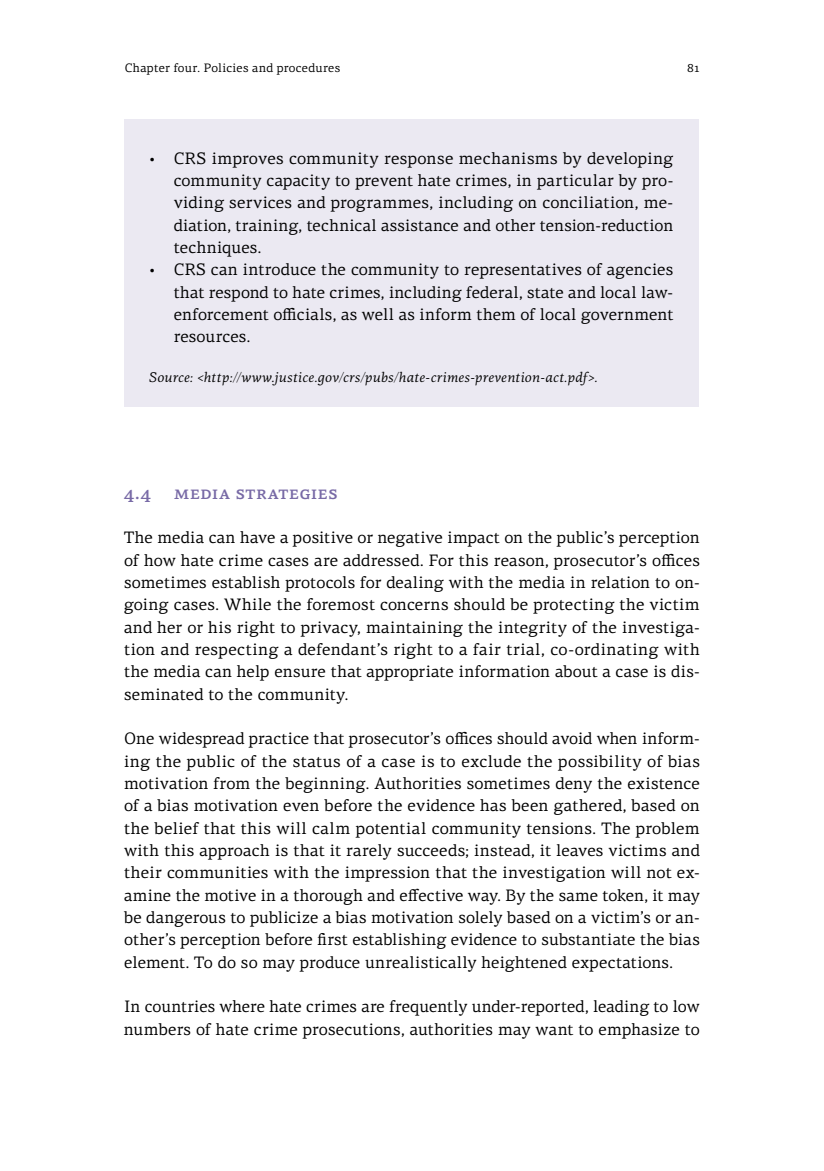
<style>
.page{position:relative;width:824px;height:1171px;background:#fff}
.page>*{position:absolute;margin:0;border:0;box-sizing:border-box;transform-origin:0 0}
.t1{font:500 18.38px "PF Centro Serif Pro";letter-spacing:.025em;color:#786aa6}
.t2{font:16.62px/22.4px "PF Centro Serif Pro";letter-spacing:.01em;color:#000;text-align:justify}
.t3{font:italic 14px "PF Centro Serif Pro";letter-spacing:.02em;color:#000}
.t4{font:12.25px "PF Centro Serif Pro";letter-spacing:.02em;color:#000}
</style>
<div class="page">
<div style="left:124px;top:119px;width:574px;height:288px;background:#ebe9f2"></div>
<p class="t4" style="left:125px;top:61px;width:217px">Chapter four. Policies and procedures</p>
<p class="t4" style="left:687px;top:61px;width:14px">81</p>
<p class="t2" style="left:174px;top:147px;width:501px;text-indent:-25px">• CRS improves community response mechanisms by developing community capacity to prevent hate crimes, in particular by pro&shy;viding services and programmes, including on conciliation, me&shy;diation, training, technical assistance and other tension-reduction techniques.</p>
<p class="t2" style="left:174px;top:259px;width:501px;text-indent:-25px">• CRS can introduce the community to representatives of agencies that respond to hate crimes, including federal, state and local law&shy;enforcement officials, as well as inform them of local government resources.</p>
<p class="t3" style="left:149px;top:369px;width:450px">Source: &lt;http://www.justice.gov/crs/pubs/hate-crimes-prevention-act.pdf&gt;.</p>
<p class="t1" style="left:124px;top:481px;width:215px">4.4 Media strategies</p>
<p class="t2" style="left:124px;top:526px;width:577px">The media can have a positive or negative impact on the public’s perception of how hate crime cases are addressed. For this reason, prosecutor’s offices sometimes establish protocols for dealing with the media in relation to on&shy;going cases. While the foremost concerns should be protecting the victim and her or his right to privacy, maintaining the integrity of the investiga&shy;tion and respecting a defendant’s right to a fair trial, co-ordinating with the media can help ensure that appropriate information about a case is dis&shy;seminated to the community.</p>
<p class="t2" style="left:124px;top:727px;width:577px">One widespread practice that prosecutor’s offices should avoid when inform&shy;ing the public of the status of a case is to exclude the possibility of bias motivation from the beginning. Authorities sometimes deny the existence of a bias motivation even before the evidence has been gathered, based on the belief that this will calm potential community tensions. The problem with this approach is that it rarely succeeds; instead, it leaves victims and their communities with the impression that the investigation will not ex&shy;amine the motive in a thorough and effective way. By the same token, it may be dangerous to publicize a bias motivation solely based on a victim’s or an&shy;other’s perception before first establishing evidence to substantiate the bias element. To do so may produce unrealistically heightened expectations.</p>
<p class="t2" style="left:124px;top:995px;width:577px">In countries where hate crimes are frequently under-reported, leading to low numbers of hate crime prosecutions, authorities may want to emphasize to</p>
</div>
